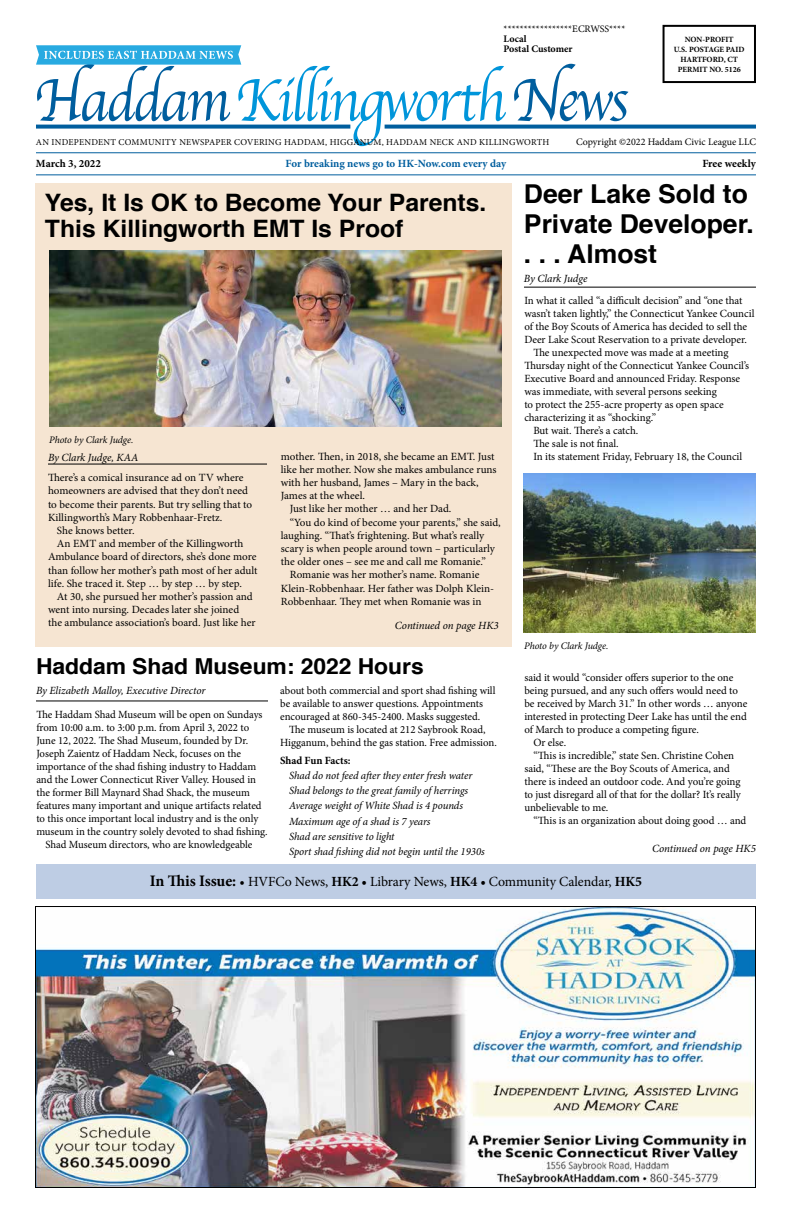
<style>
.page{position:relative;width:792px;height:1224px;background:#fff}
.page>*{position:absolute;margin:0;border:0;box-sizing:border-box;transform-origin:0 0}
.t1{font:700 26px/30px "Helvetica";color:#000}
.t2{font:700 24px/26px "Helvetica";color:#000}
.t3{font:700 22px "Helvetica";color:#000;scale:1.04 1}
.t4{font:14px "Minion Pro";letter-spacing:-.005em;color:#000}
.t5{font:11px/13px "Minion Pro";color:#000}
.t6{font:italic 11px/15.2px "Minion Pro";letter-spacing:-.01em;color:#000}
.t7{font:700 11px "Minion Pro";letter-spacing:-.005em;color:#005e9e}
.t8{font:700 11px "Minion Pro";color:#000}
.t9{font:10px "Minion Pro";color:#000}
.t10{font:italic 10px "Minion Pro";letter-spacing:-.01em;color:#000}
.t11{font:700 10px/10px "Minion Pro";color:#000}
.t12{font:9px "Minion Pro";letter-spacing:.025em;color:#000}
.t13{font:700 8px/10px "Minion Pro";color:#000;text-align:center}
.s1{font-weight:700;font-size:16px}
.s2{font-weight:700}
</style>
<div class="page">
<hr style="left:36px;top:701px;width:232px;height:1px;background:#000">
<div style="left:36px;top:183px;width:476px;height:464px;background:#f6e5d2"></div>
<svg style="left:514px;top:64px;width:115px;height:57px"></svg>
<div style="left:36px;top:864px;width:720px;height:35px;background:#becde4"></div>
<svg style="left:36px;top:45px;width:470px;height:101px"></svg>
<hr style="left:36px;top:152px;width:720px;height:1px;background:#005e9e">
<hr style="left:36px;top:174px;width:720px;height:1px;background:#005e9e">
<svg style="left:36px;top:125px;width:314px;height:4px"></svg>
<svg style="left:385px;top:125px;width:371px;height:4px"></svg>
<div style="left:663px;top:25px;width:93px;height:58px;border:2px solid #000"></div>
<hr style="left:48px;top:464px;width:219px;height:1px;background:#000">
<img style="left:37px;top:908px;width:717px;height:278px">
<hr style="left:524px;top:287px;width:232px;height:1px;background:#000">
<img style="left:49px;top:250px;width:453px;height:177px">
<img style="left:524px;top:474px;width:232px;height:159px">
<p class="t9" style="left:504px;top:22px;width:123px">*****************ECRWSS****</p>
<p class="t11" style="left:504px;top:34px;width:70px">Local<br>Postal Customer</p>
<p class="t13" style="left:674px;top:34px;width:72px">NON-PROFIT<br>U.S. POSTAGE PAID<br>HARTFORD, CT<br>PERMIT NO. 5126</p>
<p class="t12" style="left:36px;top:136px;width:515px">AN INDEPENDENT COMMUNITY NEWSPAPER COVERING HADDAM, HIGGANUM, HADDAM NECK AND KILLINGWORTH</p>
<p class="t9" style="left:576px;top:135px;width:181px">Copyright ©2022 Haddam Civic League LLC</p>
<p class="t8" style="left:36px;top:155px;width:66px">March 3, 2022</p>
<p class="t7" style="left:286px;top:155px;width:222px">For breaking news go to HK-Now.com every day</p>
<p class="t8" style="left:702px;top:155px;width:55px">Free weekly</p>
<h2 class="t2" style="left:45px;top:190px;width:443px">Yes, It Is OK to Become Your Parents.<br>This Killingworth EMT Is Proof</h2>
<p class="t10" style="left:49px;top:433px;width:86px">Photo by Clark Judge.</p>
<p class="t6" style="left:48px;top:450px;width:92px">By Clark Judge, KAA</p>
<p class="t5" style="left:48px;top:471px;width:197px">There’s a comical insurance ad on TV where</p>
<p class="t5" style="left:48px;top:485px;width:202px">homeowners are advised that they don’t need</p>
<p class="t5" style="left:48px;top:498px;width:206px">to become their parents. But try selling that to</p>
<p class="t5" style="left:48px;top:511px;width:176px">Killingworth’s Mary Robbenhaar-Fretz.</p>
<p class="t5" style="left:57px;top:524px;width:79px">She knows better.</p>
<p class="t5" style="left:57px;top:537px;width:188px">An EMT and member of the Killingworth</p>
<p class="t5" style="left:48px;top:551px;width:210px">Ambulance board of directors, she’s done more</p>
<p class="t5" style="left:48px;top:564px;width:211px">than follow her mother’s path most of her adult</p>
<p class="t5" style="left:48px;top:577px;width:195px">life. She traced it. Step … by step … by step.</p>
<p class="t5" style="left:57px;top:590px;width:197px">At 30, she pursued her mother’s passion and</p>
<p class="t5" style="left:48px;top:603px;width:193px">went into nursing. Decades later she joined</p>
<p class="t5" style="left:48px;top:617px;width:209px">the ambulance association’s board. Just like her</p>
<p class="t5" style="left:281px;top:450px;width:215px">mother. Then, in 2018, she became an EMT. Just</p>
<p class="t5" style="left:281px;top:463px;width:217px">like her mother. Now she makes ambulance runs</p>
<p class="t5" style="left:281px;top:476px;width:199px">with her husband, James – Mary in the back,</p>
<p class="t5" style="left:281px;top:489px;width:86px">James at the wheel.</p>
<p class="t5" style="left:290px;top:502px;width:163px">Just like her mother … and her Dad.</p>
<p class="t5" style="left:290px;top:516px;width:213px">“You do kind of become your parents,” she said,</p>
<p class="t5" style="left:281px;top:529px;width:205px">laughing. “That’s frightening. But what’s really</p>
<p class="t5" style="left:281px;top:542px;width:216px">scary is when people around town – particularly</p>
<p class="t5" style="left:281px;top:555px;width:207px">the older ones – see me and call me Romanie.”</p>
<p class="t5" style="left:290px;top:568px;width:191px">Romanie was her mother’s name. Romanie</p>
<p class="t5" style="left:281px;top:582px;width:215px">Klein-Robbenhaar. Her father was Dolph Klein-</p>
<p class="t5" style="left:281px;top:595px;width:202px">Robbenhaar. They met when Romanie was in</p>
<p class="t6" style="left:395px;top:617px;width:105px">Continued on page HK3</p>
<h3 class="t3" style="left:36px;top:648px;width:374px">Haddam Shad Museum: 2022 Hours</h3>
<p class="t5" style="left:36px;top:708px;width:228px">The Haddam Shad Museum will be open on Sundays</p>
<p class="t5" style="left:36px;top:721px;width:214px">from 10:00 a.m. to 3:00 p.m. from April 3, 2022 to</p>
<p class="t5" style="left:36px;top:734px;width:213px">June 12, 2022. The Shad Museum, founded by Dr.</p>
<p class="t5" style="left:36px;top:747px;width:206px">Joseph Zaientz of Haddam Neck, focuses on the</p>
<p class="t5" style="left:36px;top:760px;width:222px">importance of the shad fishing industry to Haddam</p>
<p class="t5" style="left:36px;top:773px;width:221px">and the Lower Connecticut River Valley. Housed in</p>
<p class="t5" style="left:36px;top:786px;width:215px">the former Bill Maynard Shad Shack, the museum</p>
<p class="t5" style="left:36px;top:799px;width:227px">features many important and unique artifacts related</p>
<p class="t5" style="left:36px;top:812px;width:224px">to this once important local industry and is the only</p>
<p class="t5" style="left:36px;top:825px;width:233px">museum in the country solely devoted to shad fishing.</p>
<p class="t5" style="left:45px;top:838px;width:209px">Shad Museum directors, who are knowledgeable</p>
<p class="t6" style="left:36px;top:683px;width:171px">By Elizabeth Malloy, Executive Director</p>
<p class="t5" style="left:280px;top:684px;width:217px">about both commercial and sport shad fishing will be available to answer questions. Appointments encouraged at 860-345-2400. Masks suggested.</p>
<p class="t5" style="left:280px;top:723px;width:218px;text-align:center">The museum is located at 212 Saybrook Road,<br>Higganum, behind the gas station. Free admission.</p>
<p class="t8" style="left:280px;top:753px;width:72px">Shad Fun Facts:</p>
<p class="t6" style="left:289px;top:768px;width:197px">Shad do not feed after they enter fresh water Shad belongs to the great family of herrings Average weight of White Shad is 4 pounds Maximum age of a shad is 7 years<br>Shad are sensitive to light<br>Sport shad fishing did not begin until the 1930s</p>
<h1 class="t1" style="left:524px;top:179px;width:231px">Deer Lake Sold to<br>Private Developer. . . . Almost</h1>
<p class="t5" style="left:524px;top:294px;width:220px">In what it called “a difficult decision” and “one that</p>
<p class="t5" style="left:524px;top:307px;width:232px">wasn’t taken lightly,” the Connecticut Yankee Council</p>
<p class="t5" style="left:524px;top:320px;width:224px">of the Boy Scouts of America has decided to sell the</p>
<p class="t5" style="left:524px;top:333px;width:224px">Deer Lake Scout Reservation to a private developer.</p>
<p class="t5" style="left:533px;top:346px;width:197px">The unexpected move was made at a meeting</p>
<p class="t5" style="left:524px;top:359px;width:226px">Thursday night of the Connecticut Yankee Council’s</p>
<p class="t5" style="left:524px;top:372px;width:217px">Executive Board and announced Friday. Response</p>
<p class="t5" style="left:524px;top:385px;width:194px">was immediate, with several persons seeking</p>
<p class="t5" style="left:524px;top:398px;width:201px">to protect the 255-acre property as open space</p>
<p class="t5" style="left:524px;top:411px;width:133px">characterizing it as “shocking.”</p>
<p class="t5" style="left:533px;top:424px;width:107px">But wait. There’s a catch.</p>
<p class="t5" style="left:533px;top:437px;width:87px">The sale is not final.</p>
<p class="t5" style="left:533px;top:450px;width:211px">In its statement Friday, February 18, the Council</p>
<p class="t6" style="left:524px;top:271px;width:65px">By Clark Judge</p>
<p class="t10" style="left:524px;top:639px;width:86px">Photo by Clark Judge.</p>
<p class="t5" style="left:524px;top:671px;width:211px">said it would “consider offers superior to the one</p>
<p class="t5" style="left:524px;top:684px;width:215px">being pursued, and any such offers would need to</p>
<p class="t5" style="left:524px;top:697px;width:225px">be received by March 31.” In other words … anyone</p>
<p class="t5" style="left:524px;top:710px;width:224px">interested in protecting Deer Lake has until the end</p>
<p class="t5" style="left:524px;top:723px;width:176px">of March to produce a competing figure.</p>
<p class="t5" style="left:533px;top:736px;width:34px">Or else.</p>
<p class="t5" style="left:533px;top:749px;width:202px">“This is incredible,” state Sen. Christine Cohen</p>
<p class="t5" style="left:524px;top:762px;width:207px">said, “These are the Boy Scouts of America, and</p>
<p class="t5" style="left:524px;top:775px;width:218px">there is indeed an outdoor code. And you’re going</p>
<p class="t5" style="left:524px;top:788px;width:218px">to just disregard all of that for the dollar? It’s really</p>
<p class="t5" style="left:524px;top:801px;width:86px">unbelievable to me.</p>
<p class="t5" style="left:533px;top:814px;width:215px">“This is an organization about doing good … and</p>
<p class="t6" style="left:652px;top:841px;width:105px">Continued on page HK5</p>
<p class="t4" style="left:150px;top:872px;width:494px"><span class="s1">In This Issue:</span> • HVFCo News, <span class="s2">HK2 •</span> Library News, <span class="s2">HK4 •</span> Community Calendar, <span class="s2">HK5</span></p>
</div>
